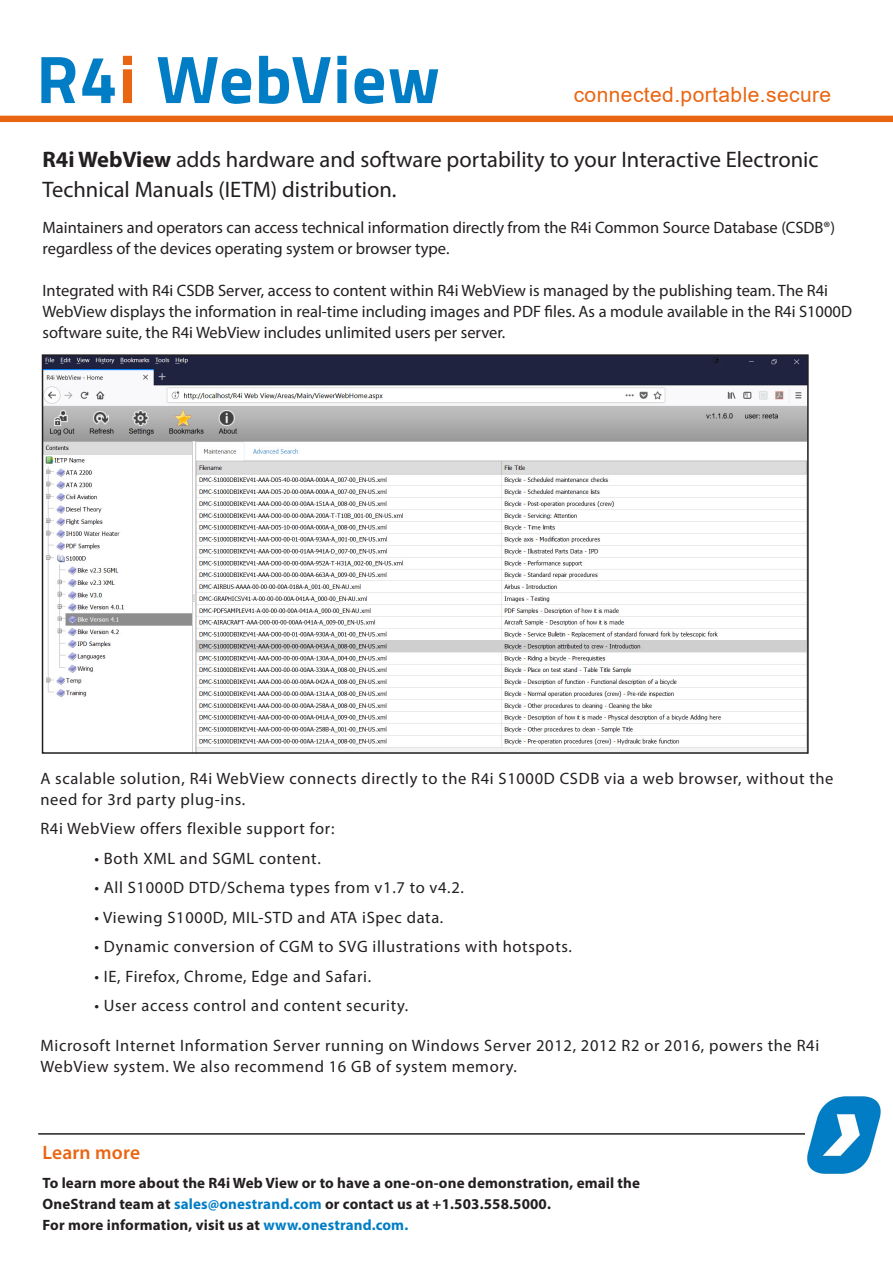
<style>
.page{position:relative;width:893px;height:1263px;background:#fff}
.page>*{position:absolute;margin:0;border:0;box-sizing:border-box;transform-origin:0 0}
.Sub_sub_heading{font:700 67.5px "Titillium Web";letter-spacing:.02em;color:#017dc5}
.Intro_Para_style{font:22.5px/30px "Myriad Pro";color:#231f20}
.Sub_sub_heading-2{font:21px "Arial";letter-spacing:.02em;color:#ea6511}
.Sub_heading{font:600 19.5px "Myriad Pro";letter-spacing:.01em;color:#ea6511}
.Body_Text{font:16.5px/21px "Myriad Pro";letter-spacing:.04em;color:#231f20}
.Intro_Para_style-2{font:16.5px/21px "Myriad Pro";color:#231f20}
.Body_Text-2{font:700 15px/21px "Myriad Pro";letter-spacing:.01em;color:#231f20}
.s1{color:#ea6511}
.s2{font-weight:700}
.s3{color:#017dc5}
</style>
<div class="page">
<img style="left:45px;top:357px;width:761px;height:394px">
<div style="left:42px;top:354px;width:767px;height:400px;border:2px solid #231f20"></div>
<div style="left:0;top:116px;width:893px;height:6px;background:#ea6511"></div>
<hr style="left:38px;top:1133px;width:767px;height:2px;background:#231f20">
<img style="left:807px;top:1096px;width:74px;height:78px">
<p class="Sub_sub_heading" style="left:36px;top:28px;width:405px">R4<span class="s1">i</span> WebView</p>
<p class="Sub_sub_heading-2" style="left:574px;top:80px;width:259px">connected.portable.secure</p>
<p class="Intro_Para_style" style="left:43px;top:144px;width:777px"><span class="s2">R4i WebView</span> adds hardware and software portability to your Interactive Electronic<br>Technical Manuals (IETM) distribution.</p>
<p class="Intro_Para_style-2" style="left:43px;top:217px;width:794px">Maintainers and operators can access technical information directly from the R4i Common Source Database (CSDB®) regardless of the devices operating system or browser type.</p>
<p class="Intro_Para_style-2" style="left:43px;top:280px;width:811px">Integrated with R4i CSDB Server, access to content within R4i WebView is managed by the publishing team. The R4i<br>WebView displays the information in real-time including images and PDF files. As a module available in the R4i S1000D software suite, the R4i WebView includes unlimited users per server.</p>
<p class="Body_Text" style="left:40px;top:767px;width:795px">A scalable solution, R4i WebView connects directly to the R4i S1000D CSDB via a web browser, without the need for 3rd party plug-ins.</p>
<p class="Body_Text" style="left:40px;top:818px;width:296px">R4i WebView offers flexible support for:</p>
<p class="Body_Text" style="left:94px;top:847px;width:228px">• Both XML and SGML content.</p>
<p class="Body_Text" style="left:94px;top:877px;width:371px">• All S1000D DTD/Schema types from v1.7 to v4.2.</p>
<p class="Body_Text" style="left:94px;top:906px;width:350px">• Viewing S1000D, MIL-STD and ATA iSpec data.</p>
<p class="Body_Text" style="left:94px;top:936px;width:479px">• Dynamic conversion of CGM to SVG illustrations with hotspots.</p>
<p class="Body_Text" style="left:94px;top:965px;width:278px">• IE, Firefox, Chrome, Edge and Safari.</p>
<p class="Body_Text" style="left:94px;top:995px;width:315px">• User access control and content security.</p>
<p class="Body_Text" style="left:40px;top:1035px;width:780px">Microsoft Internet Information Server running on Windows Server 2012, 2012 R2 or 2016, powers the R4i<br>WebView system. We also recommend 16 GB of system memory.</p>
<p class="Sub_heading" style="left:43px;top:1140px;width:99px">Learn more</p>
<p class="Body_Text-2" style="left:43px;top:1172px;width:599px">To learn more about the R4i Web View or to have a one-on-one demonstration, email the<br>OneStrand team at <span class="s3">sales@onestrand.com</span> or contact us at +1.503.558.5000.<br>For more information, visit us at <span class="s3">www.onestrand.com.</span></p>
</div>
